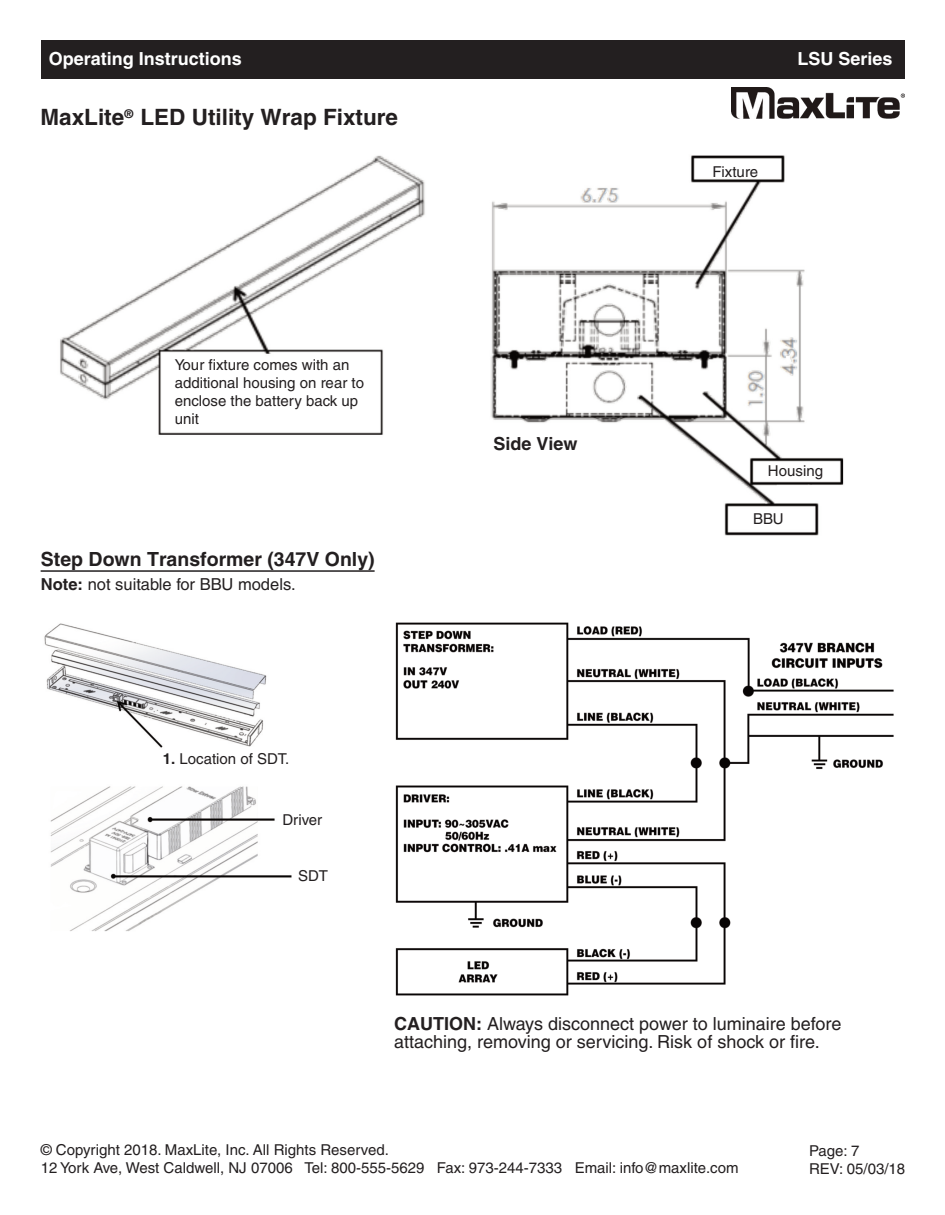
<style>
.page{position:relative;width:945px;height:1215px;background:#fff}
.page>*{position:absolute;margin:0;border:0;box-sizing:border-box;transform-origin:0 0}
.t1{font:700 22.5px "Helvetica";color:#231f20}
.t2{font:700 19.5px "Helvetica";color:#231f20}
.t3{font:18px/18px "Helvetica";color:#231f20}
.t4{font:700 18px "Helvetica";color:#fff}
.t5{font:700 18px "Helvetica";color:#231f20}
.t6{font:16.5px "Helvetica";color:#231f20}
.t7{font:15px/18px "Helvetica";color:#231f20}
.t8{font:700 12px "Helvetica";color:#231f20}
.s1{font-weight:700}
</style>
<div class="page">
<div style="left:41px;top:40px;width:864px;height:39px;background:#231f20"></div>
<img style="left:732px;top:87px;width:173px;height:32px">
<img style="left:60px;top:155px;width:784px;height:381px">
<hr style="left:41px;top:570px;width:334px;height:2px;background:#231f20">
<img style="left:395px;top:622px;width:499px;height:374px">
<img style="left:44px;top:623px;width:248px;height:309px">
<p class="t4" style="left:49px;top:52px;width:195px">Operating Instructions</p>
<p class="t4" style="left:797px;top:52px;width:97px">LSU Series</p>
<h1 class="t1" style="left:40px;top:109px;width:359px">MaxLite LED Utility Wrap Fixture</h1>
<p class="t8" style="left:125px;top:110px;width:10px">®</p>
<p class="t7" style="left:712px;top:164px;width:47px">Fixture</p>
<p class="t7" style="left:175px;top:357px;width:191px">Your fixture comes with an additional housing on rear to enclose the battery back up unit</p>
<h2 class="t2" style="left:41px;top:552px;width:335px">Step Down Transformer (347V Only)</h2>
<p class="t6" style="left:41px;top:578px;width:256px"><span class="s1">Note:</span> not suitable for BBU models.</p>
<p class="t5" style="left:493px;top:437px;width:86px">Side View</p>
<p class="t7" style="left:768px;top:463px;width:57px">Housing</p>
<p class="t7" style="left:753px;top:511px;width:32px">BBU</p>
<p class="t7" style="left:163px;top:752px;width:128px"><span class="s1">1.</span> Location of SDT.</p>
<p class="t7" style="left:282px;top:812px;width:41px">Driver</p>
<p class="t7" style="left:298px;top:868px;width:31px">SDT</p>
<p class="t3" style="left:394px;top:1016px;width:449px"><span class="s1">CAUTION:</span> Always disconnect power to luminaire before attaching, removing or servicing. Risk of shock or fire.</p>
<p class="t7" style="left:41px;top:1142px;width:699px">© Copyright 2018. MaxLite, Inc. All Rights Reserved.<br>12 York Ave, West Caldwell, NJ 07006 Tel: 800-555-5629 Fax: 973-244-7333 Email: info@maxlite.com</p>
<p class="t7" style="left:809px;top:1143px;width:98px">Page: 7<br>REV: 05/03/18</p>
</div>
